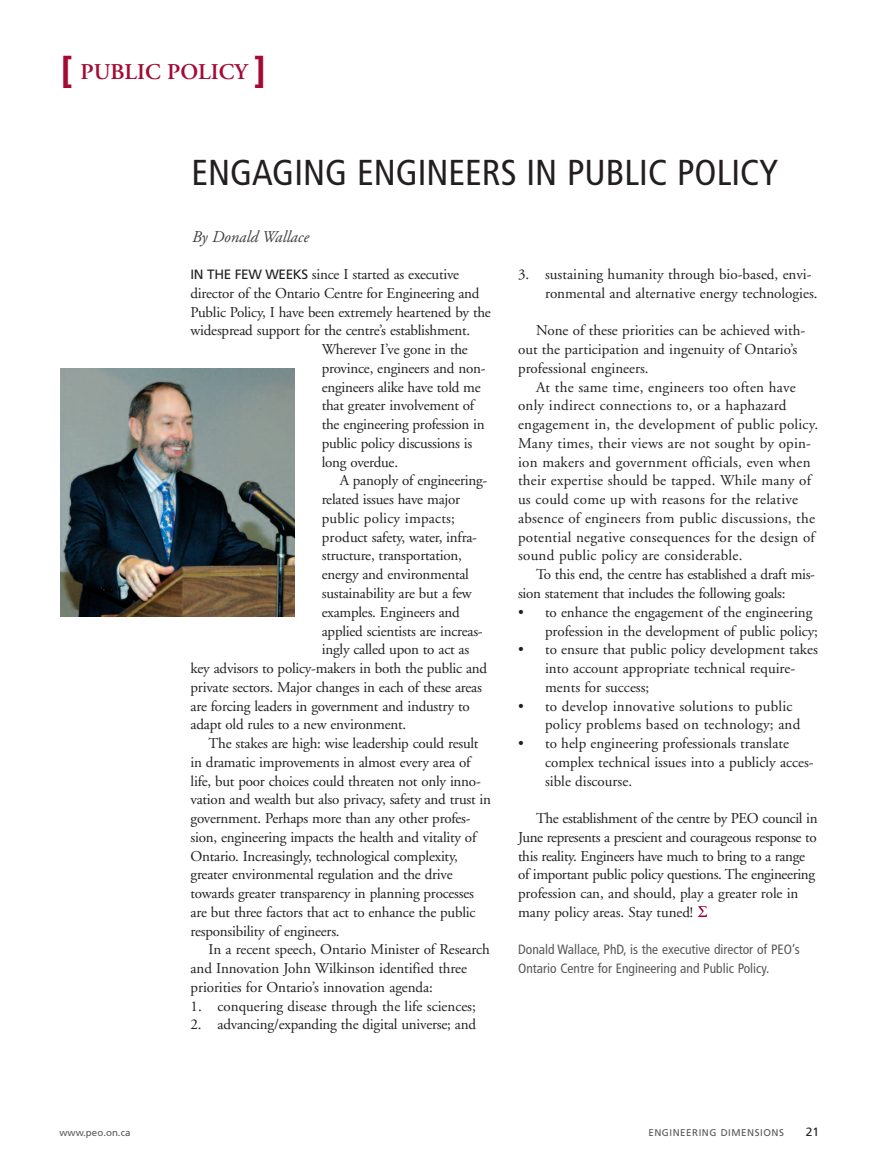
<style>
.page{position:relative;width:878px;height:1175px;background:#fff}
.page>*{position:absolute;margin:0;border:0;box-sizing:border-box;transform-origin:0 0}
.t1{font:condensed 36px "Frutiger";color:#231f20}
.t2{font:600 22.5px "Adobe Garamond";color:#a30a34}
.t3{font:italic 16.5px "Adobe Garamond";color:#3e3e3f}
.t4{font:15px/18.8px "Adobe Garamond";letter-spacing:-.015em;color:#231f20}
.t5{font:15px/18.8px "Adobe Garamond";letter-spacing:.015em;color:#231f20}
.t6{font:condensed 13.5px/18.8px "Frutiger";color:#57585a}
.t7{font:12px "Frutiger";color:#231f20}
.t8{font:9.75px "Frutiger";letter-spacing:.055em;color:#57585a}
.t9{font:9.75px "Frutiger";color:#57585a}
.s1{font-family:"Frutiger";font-weight:700;font-size:36px}
.s2{font-family:"Frutiger";font-size:13.5px}
</style>
<div class="page">
<img style="left:60px;top:368px;width:235px;height:248px">
<svg style="left:698px;top:906px;width:9px;height:11px"></svg>
<h2 class="t2" style="left:61px;top:63px;width:206px"><span class="s1">[</span> PUBLIC POLICY <span class="s1">]</span></h2>
<h1 class="t1" style="left:191px;top:158px;width:588px">ENGAGING ENGINEERS IN PUBLIC POLICY</h1>
<p class="t3" style="left:192px;top:230px;width:118px">By Donald Wallace</p>
<p class="t4" style="left:190px;top:266px;width:270px"><span class="s2">IN THE FEW WEEKS</span> since I started as executive</p>
<p class="t4" style="left:190px;top:285px;width:290px">director of the Ontario Centre for Engineering and</p>
<p class="t4" style="left:190px;top:304px;width:302px">Public Policy, I have been extremely heartened by the</p>
<p class="t4" style="left:190px;top:322px;width:281px">widespread support for the centre’s establishment.</p>
<p class="t4" style="left:322px;top:341px;width:148px">Wherever I’ve gone in the</p>
<p class="t4" style="left:322px;top:360px;width:165px">province, engineers and non-</p>
<p class="t4" style="left:322px;top:379px;width:161px">engineers alike have told me</p>
<p class="t4" style="left:322px;top:397px;width:154px">that greater involvement of</p>
<p class="t4" style="left:322px;top:416px;width:164px">the engineering profession in</p>
<p class="t4" style="left:322px;top:435px;width:152px">public policy discussions is</p>
<p class="t4" style="left:322px;top:454px;width:78px">long overdue.</p>
<p class="t4" style="left:340px;top:472px;width:149px">A panoply of engineering-</p>
<p class="t4" style="left:322px;top:491px;width:140px">related issues have major</p>
<p class="t5" style="left:322px;top:510px;width:135px">public policy impacts;</p>
<p class="t4" style="left:322px;top:529px;width:157px">product safety, water, infra-</p>
<p class="t4" style="left:322px;top:547px;width:142px">structure, transportation,</p>
<p class="t4" style="left:322px;top:566px;width:149px">energy and environmental</p>
<p class="t4" style="left:322px;top:585px;width:152px">sustainability are but a few</p>
<p class="t4" style="left:322px;top:604px;width:140px">examples. Engineers and</p>
<p class="t4" style="left:322px;top:622px;width:162px">applied scientists are increas-</p>
<p class="t4" style="left:322px;top:641px;width:149px">ingly called upon to act as</p>
<p class="t4" style="left:190px;top:660px;width:298px">key advisors to policy-makers in both the public and</p>
<p class="t4" style="left:190px;top:679px;width:293px">private sectors. Major changes in each of these areas</p>
<p class="t4" style="left:190px;top:697px;width:281px">are forcing leaders in government and industry to</p>
<p class="t4" style="left:190px;top:716px;width:217px">adapt old rules to a new environment.</p>
<p class="t4" style="left:208px;top:735px;width:271px">The stakes are high: wise leadership could result</p>
<p class="t4" style="left:190px;top:754px;width:281px">in dramatic improvements in almost every area of</p>
<p class="t4" style="left:190px;top:772px;width:292px">life, but poor choices could threaten not only inno-</p>
<p class="t4" style="left:190px;top:791px;width:302px">vation and wealth but also privacy, safety and trust in</p>
<p class="t4" style="left:190px;top:810px;width:281px">government. Perhaps more than any other profes-</p>
<p class="t4" style="left:190px;top:829px;width:287px">sion, engineering impacts the health and vitality of</p>
<p class="t4" style="left:190px;top:847px;width:269px">Ontario. Increasingly, technological complexity,</p>
<p class="t4" style="left:190px;top:866px;width:263px">greater environmental regulation and the drive</p>
<p class="t4" style="left:190px;top:885px;width:285px">towards greater transparency in planning processes</p>
<p class="t4" style="left:190px;top:904px;width:286px">are but three factors that act to enhance the public</p>
<p class="t4" style="left:190px;top:922px;width:151px">responsibility of engineers.</p>
<p class="t4" style="left:208px;top:941px;width:283px">In a recent speech, Ontario Minister of Research</p>
<p class="t4" style="left:190px;top:960px;width:278px">and Innovation John Wilkinson identified three</p>
<p class="t4" style="left:190px;top:979px;width:244px">priorities for Ontario’s innovation agenda:</p>
<p class="t4" style="left:190px;top:997px;width:287px">1. conquering disease through the life sciences;</p>
<p class="t4" style="left:190px;top:1016px;width:287px">2. advancing/expanding the digital universe; and</p>
<p class="t4" style="left:545px;top:266px;width:274px;text-indent:-27px">3. sustaining humanity through bio-based, envi&shy;ronmental and alternative energy technologies.</p>
<p class="t4" style="left:518px;top:322px;width:288px;text-indent:18px">None of these priorities can be achieved with&shy;out the participation and ingenuity of Ontario’s professional engineers.</p>
<p class="t5" style="left:518px;top:379px;width:301px;text-indent:18px">At the same time, engineers too often have only indirect connections to, or a haphazard engagement in, the development of public policy.<br>Many times, their views are not sought by opin&shy;ion makers and government officials, even when their expertise should be tapped. While many of us could come up with reasons for the relative absence of engineers from public discussions, the potential negative consequences for the design of sound public policy are considerable.</p>
<p class="t4" style="left:518px;top:566px;width:298px;text-indent:18px">To this end, the centre has established a draft mis&shy;sion statement that includes the following goals:</p>
<p class="t4" style="left:545px;top:604px;width:274px;text-indent:-27px">• to enhance the engagement of the engineering profession in the development of public policy;</p>
<p class="t4" style="left:545px;top:641px;width:274px;text-indent:-27px">• to ensure that public policy development takes into account appropriate technical require&shy;ments for success;</p>
<p class="t5" style="left:545px;top:697px;width:257px;text-indent:-27px">• to develop innovative solutions to public policy problems based on technology; and</p>
<p class="t4" style="left:545px;top:735px;width:270px;text-indent:-27px">• to help engineering professionals translate complex technical issues into a publicly acces&shy;sible discourse.</p>
<p class="t4" style="left:518px;top:810px;width:301px;text-indent:18px">The establishment of the centre by PEO council in June represents a prescient and courageous response to this reality. Engineers have much to bring to a range of important public policy questions. The engineering profession can, and should, play a greater role in many policy areas. Stay tuned!</p>
<p class="t6" style="left:518px;top:941px;width:283px">Donald Wallace, PhD, is the executive director of PEO’s<br>Ontario Centre for Engineering and Public Policy.</p>
<p class="t9" style="left:59px;top:1128px;width:72px">www.peo.on.ca</p>
<p class="t8" style="left:648px;top:1128px;width:137px">ENGINEERING DIMENSIONS</p>
<p class="t7" style="left:805px;top:1126px;width:15px">21</p>
</div>
